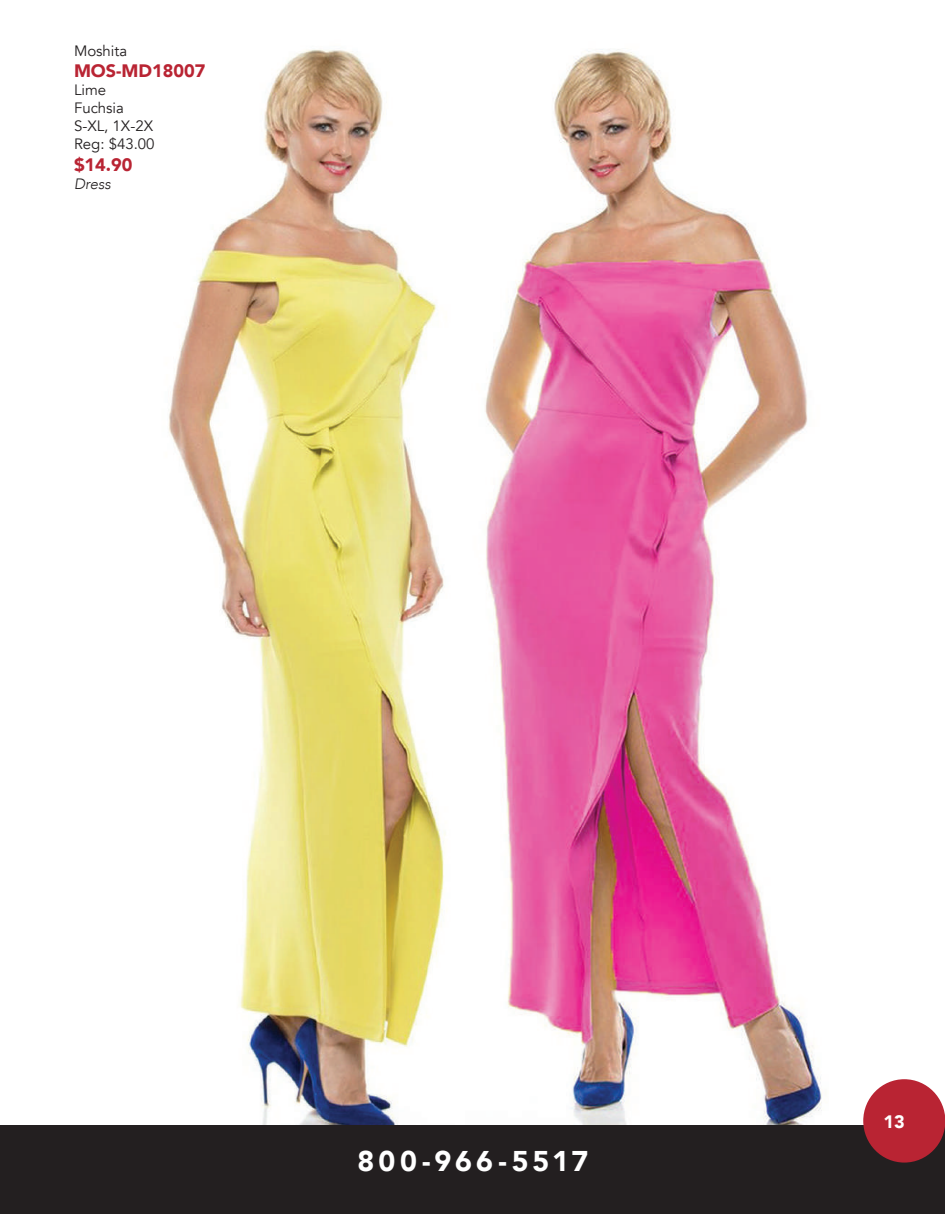
<style>
.page{position:relative;width:945px;height:1215px;background:#fff}
.page>*{position:absolute;margin:0;border:0;box-sizing:border-box;transform-origin:0 0}
.t1{font:900 28.5px "Avenir";letter-spacing:.14em;color:#fff}
.t2{font:900 18px "Avenir";color:#b92433}
.t3{font:900 18px "Avenir";color:#fff}
.t4{font:15px/18px "Avenir";color:#231f20}
.t5{font:italic 300 15px "Avenir";color:#231f20}
</style>
<div class="page">
<img style="left:168px;top:49px;width:278px;height:1076px">
<img style="left:485px;top:49px;width:337px;height:1076px">
<div style="left:14px;top:1125px;width:931px;height:89px;background:#231f20"></div>
<div style="left:0;top:1125px;width:15px;height:89px;background:#231f20"></div>
<div style="left:863px;top:1079px;width:82px;height:84px;background:#b92433;border-radius:50%"></div>
<p class="t4" style="left:74px;top:42px;width:55px">Moshita</p>
<p class="t2" style="left:74px;top:55px;width:133px">MOS-MD18007</p>
<p class="t4" style="left:74px;top:81px;width:82px">Lime<br>Fuchsia<br>S-XL, 1X-2X<br>Reg: $43.00</p>
<p class="t2" style="left:74px;top:149px;width:60px">$14.90</p>
<p class="t5" style="left:74px;top:175px;width:38px">Dress</p>
<h1 class="t1" style="left:357px;top:1137px;width:232px">800-966-5517</h1>
<p class="t3" style="left:883px;top:1107px;width:23px">13</p>
</div>
